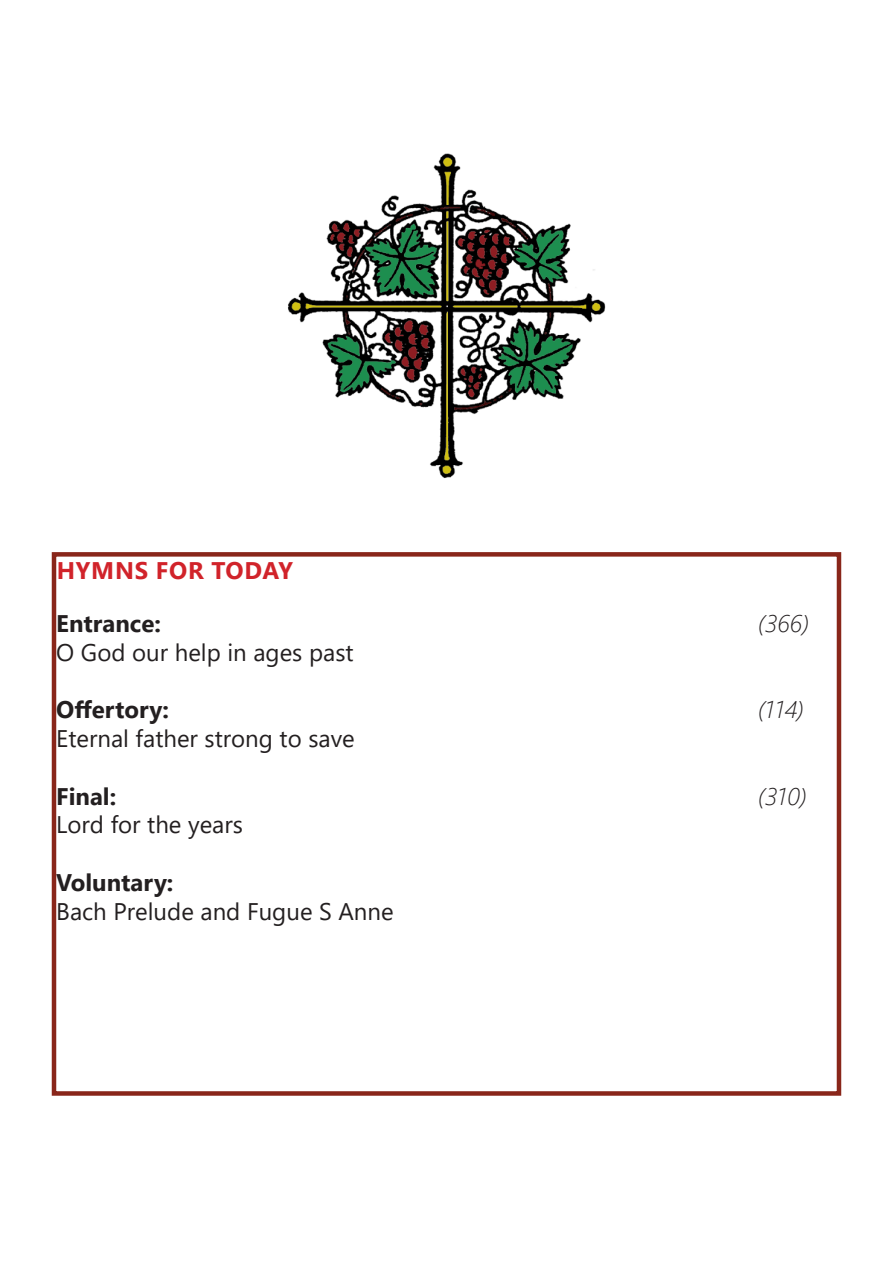
<style>
.page{position:relative;width:893px;height:1263px;background:#fff}
.page>*{position:absolute;margin:0;border:0;box-sizing:border-box;transform-origin:0 0}
.t1{font:24px "Segoe UI";color:#231f20}
.t2{font:700 24px "Segoe UI";color:#231f20}
.t3{font:italic 300 24px "Segoe UI";color:#231f20}
.t4{font:700 24px "Segoe UI";letter-spacing:.035em;color:#d1232a}
</style>
<div class="page">
<div style="left:52px;top:552px;width:789px;height:544px;border:4px solid #89261a"></div>
<img style="left:288px;top:153px;width:318px;height:325px">
<p class="t4" style="left:57px;top:547px;width:238px">HYMNS FOR TODAY</p>
<p class="t2" style="left:56px;top:600px;width:106px">Entrance:</p>
<p class="t3" style="left:758px;top:600px;width:52px">(366)</p>
<p class="t1" style="left:56px;top:629px;width:299px">O God our help in ages past</p>
<p class="t2" style="left:56px;top:687px;width:114px">Offertory:</p>
<p class="t3" style="left:758px;top:687px;width:47px">(114)</p>
<p class="t1" style="left:56px;top:716px;width:300px">Eternal father strong to save</p>
<p class="t2" style="left:56px;top:773px;width:62px">Final:</p>
<p class="t3" style="left:758px;top:773px;width:50px">(310)</p>
<p class="t1" style="left:56px;top:802px;width:188px">Lord for the years</p>
<p class="t2" style="left:56px;top:860px;width:119px">Voluntary:</p>
<p class="t1" style="left:56px;top:888px;width:339px">Bach Prelude and Fugue S Anne</p>
</div>
